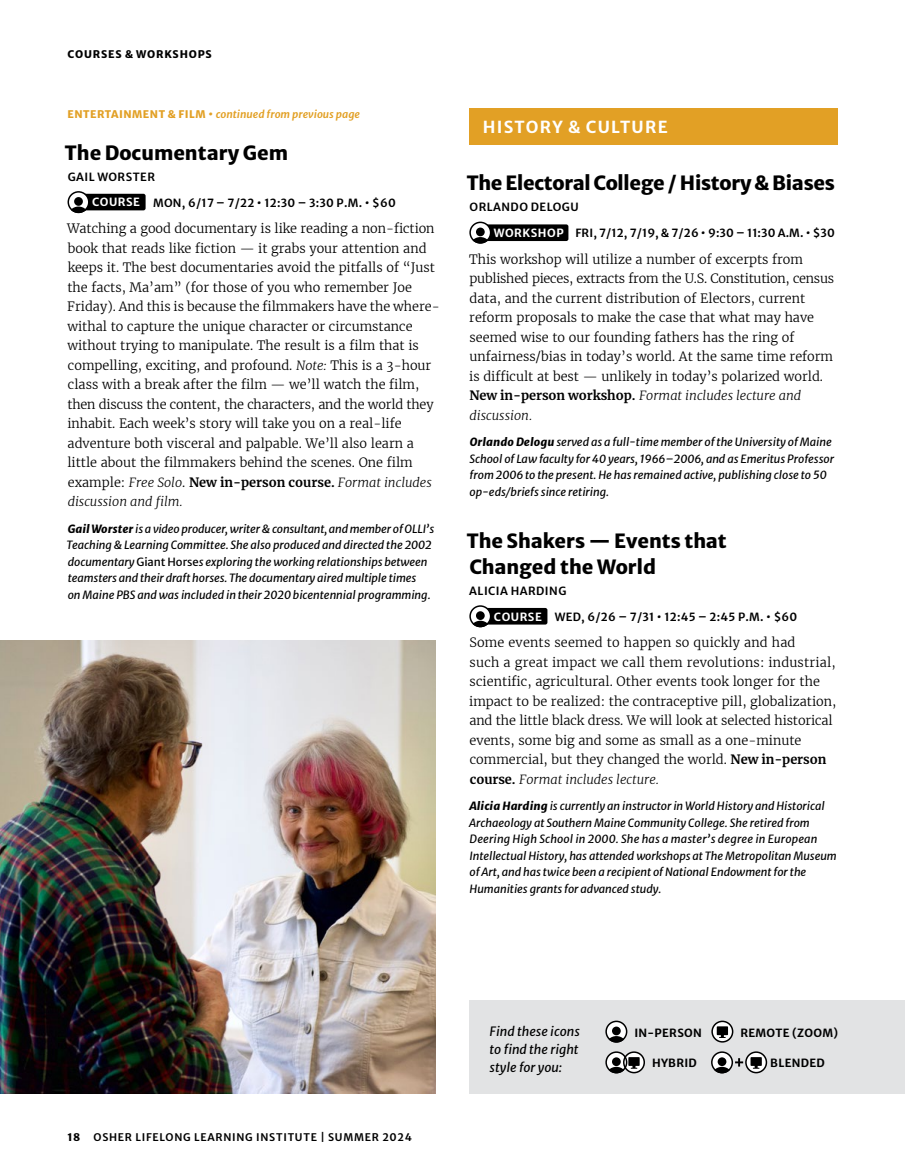
<style>
.page{position:relative;width:905px;height:1175px;background:#fff}
.page>*{position:absolute;margin:0;border:0;box-sizing:border-box;transform-origin:0 0}
.CI_-_Course_title{font:800 19.5px/25.5px "Merriweather Sans";color:#000}
.CI_-_Course_title_under_bar{font:800 19.5px "Merriweather Sans";letter-spacing:-.015em;color:#000}
.HED_E__box{font:700 16.5px "Merriweather Sans";letter-spacing:.075em;color:#fff}
.CI_-_Description__Body{font:300 12.75px/19.5px "Merriweather";color:#000}
.t1{font:italic 12.75px/18px "Merriweather Sans";color:#000;text-align:justify}
.CI_-_Instructor_Bio{font:italic 11.25px/16.5px "Merriweather Sans";letter-spacing:-.005em;color:#000}
.CI_-_Day__Time__Duration__Cost{font:600 11.25px "Merriweather Sans";letter-spacing:.025em;color:#000}
.CI_-_Instructor{font:600 11.25px "Merriweather Sans";letter-spacing:.04em;color:#000}
.t2{font:700 11.25px "Merriweather Sans";letter-spacing:.025em;color:#000}
.t3{font:700 11.25px "Merriweather Sans";letter-spacing:.045em;color:#fff}
.t4{font:italic 600 10.5px "Merriweather Sans";color:#e2a025}
.t5{font:600 10.5px "Merriweather Sans";letter-spacing:.07em;color:#000}
.t6{font:800 10.5px "Merriweather Sans";letter-spacing:.075em;color:#000}
.s1{font-weight:800;font-style:normal}
.s2{font-style:italic}
.s3{font-weight:700}
.s4{font-weight:800}
.s5{font-style:normal}
</style>
<div class="page">
<div style="left:78px;top:194px;width:68px;height:16px;background:#000;border-radius:2px"></div>
<div style="left:68px;top:192px;width:21px;height:20px;background:#fff;border-radius:50%"></div>
<div style="left:74px;top:197px;width:9px;height:9px;background:#000;border-radius:50%"></div>
<svg style="left:68px;top:206px;width:21px;height:7px"></svg>
<div style="left:68px;top:191px;width:21px;height:22px;border:2px solid #000;border-radius:50%"></div>
<div style="left:480px;top:224px;width:88px;height:17px;background:#000;border-radius:2px"></div>
<svg style="left:470px;top:222px;width:20px;height:21px"></svg>
<div style="left:476px;top:227px;width:8px;height:9px;background:#000;border-radius:50%"></div>
<svg style="left:471px;top:237px;width:20px;height:6px"></svg>
<div style="left:469px;top:222px;width:22px;height:21px;border:2px solid #000;border-radius:50%"></div>
<div style="left:469px;top:108px;width:368px;height:37px;background:#e2a025"></div>
<div style="left:480px;top:608px;width:67px;height:16px;background:#000;border-radius:2px"></div>
<svg style="left:470px;top:606px;width:20px;height:20px"></svg>
<div style="left:476px;top:611px;width:8px;height:9px;background:#000;border-radius:50%"></div>
<svg style="left:471px;top:620px;width:20px;height:7px"></svg>
<div style="left:469px;top:605px;width:22px;height:22px;border:2px solid #000;border-radius:50%"></div>
<img style="left:0;top:641px;width:435px;height:452px">
<div style="left:469px;top:1000px;width:435px;height:94px;background:#e2e3e4"></div>
<svg style="left:606px;top:1021px;width:20px;height:20px"></svg>
<div style="left:612px;top:1026px;width:8px;height:9px;background:#000;border-radius:50%"></div>
<svg style="left:607px;top:1036px;width:20px;height:6px"></svg>
<div style="left:605px;top:1020px;width:22px;height:22px;border:2px solid #000;border-radius:50%"></div>
<svg style="left:712px;top:1021px;width:20px;height:20px"></svg>
<svg style="left:716px;top:1026px;width:12px;height:12px"></svg>
<div style="left:711px;top:1020px;width:22px;height:22px;border:2px solid #000;border-radius:50%"></div>
<svg style="left:606px;top:1052px;width:20px;height:21px"></svg>
<svg style="left:623px;top:1052px;width:21px;height:20px"></svg>
<div style="left:623px;top:1051px;width:22px;height:22px;border:2px solid #000;border-radius:50%"></div>
<svg style="left:605px;top:1057px;width:34px;height:16px"></svg>
<div style="left:605px;top:1051px;width:22px;height:22px;border:2px solid #000;border-radius:50%"></div>
<svg style="left:746px;top:1052px;width:20px;height:20px"></svg>
<svg style="left:750px;top:1057px;width:11px;height:11px"></svg>
<div style="left:745px;top:1051px;width:22px;height:22px;border:2px solid #000;border-radius:50%"></div>
<svg style="left:711px;top:1052px;width:21px;height:21px"></svg>
<div style="left:711px;top:1051px;width:22px;height:22px;border:2px solid #000;border-radius:50%"></div>
<svg style="left:711px;top:1058px;width:32px;height:15px"></svg>
<p class="t6" style="left:68px;top:44px;width:146px">COURSES &amp; WORKSHOPS</p>
<p class="t4" style="left:68px;top:105px;width:294px"><span class="s1">ENTERTAINMENT &amp; FILM •</span> continued from previous page</p>
<h4 class="CI_-_Course_title" style="left:65px;top:138px;width:224px">The Documentary Gem</h4>
<h5 class="CI_-_Instructor" style="left:68px;top:167px;width:89px">GAIL WORSTER</h5>
<h5 class="CI_-_Day__Time__Duration__Cost" style="left:153px;top:193px;width:244px">MON, 6/17 – 7/22 • 12:30 – 3:30 P.M. • $60</h5>
<p class="CI_-_Description__Body" style="left:67px;top:218px;width:374px">Watching a good documentary is like reading a non-fiction book that reads like fiction — it grabs your attention and keeps it. The best documentaries avoid the pitfalls of “Just the facts, Ma’am” (for those of you who remember Joe Friday). And this is because the filmmakers have the where&shy;withal to capture the unique character or circumstance without trying to manipulate. The result is a film that is compelling, exciting, and profound. <span class="s2">Note:</span> This is a 3-hour class with a break after the film — we’ll watch the film, then discuss the content, the characters, and the world they inhabit. Each week’s story will take you on a real-life adventure both visceral and palpable. We’ll also learn a little about the filmmakers behind the scenes. One film example: <span class="s2">Free Solo</span>. <span class="s3">New in-person course.</span> <span class="s2">Format includes discussion and film.</span></p>
<p class="CI_-_Instructor_Bio" style="left:67px;top:519px;width:369px"><span class="s4">Gail Worster</span> is a video producer, writer &amp; consultant, and member of OLLI’s Teaching &amp; Learning Committee. She also produced and directed the 2002 documentary <span class="s5">Giant Horse</span>s exploring the working relationships between teamsters and their draft horses. The documentary aired multiple times<br>on Maine PBS and was included in their 2020 bicentennial programming.</p>
<p class="t3" style="left:92px;top:192px;width:49px">COURSE</p>
<h5 class="HED_E__box" style="left:483px;top:112px;width:186px">HISTORY &amp; CULTURE</h5>
<p class="CI_-_Course_title_under_bar" style="left:466px;top:165px;width:369px">The Electoral College / History &amp; Biases</p>
<h5 class="CI_-_Instructor" style="left:469px;top:197px;width:111px">ORLANDO DELOGU</h5>
<p class="t3" style="left:494px;top:223px;width:71px">WORKSHOP</p>
<h5 class="CI_-_Day__Time__Duration__Cost" style="left:575px;top:223px;width:261px">FRI, 7/12, 7/19, &amp; 7/26 • 9:30 – 11:30 A.M. • $30</h5>
<p class="CI_-_Description__Body" style="left:469px;top:249px;width:366px">This workshop will utilize a number of excerpts from published pieces, extracts from the U.S. Constitution, census data, and the current distribution of Electors, current reform proposals to make the case that what may have seemed wise to our founding fathers has the ring of unfairness/bias in today’s world. At the same time reform is difficult at best — unlikely in today’s polarized world.<br><span class="s3">New in-person workshop.</span> <span class="s2">Format includes lecture and discussion.</span></p>
<p class="CI_-_Instructor_Bio" style="left:469px;top:432px;width:366px"><span class="s4">Orlando Delogu</span> served as a full- time member of the University of Maine School of Law faculty for 40 years, 1966–2006, and as Emeritus Professor from 2006 to the present. He has remained active, publishing close to 50 op- eds/briefs since retiring.</p>
<h4 class="CI_-_Course_title" style="left:466px;top:526px;width:261px">The Shakers — Events that<br>Changed the World</h4>
<h5 class="CI_-_Instructor" style="left:469px;top:581px;width:99px">ALICIA HARDING</h5>
<h5 class="CI_-_Day__Time__Duration__Cost" style="left:555px;top:607px;width:244px">WED, 6/26 – 7/31 • 12:45 – 2:45 P.M. • $60</h5>
<p class="CI_-_Description__Body" style="left:469px;top:632px;width:369px">Some events seemed to happen so quickly and had<br>such a great impact we call them revolutions: industrial, scientific, agricultural. Other events took longer for the impact to be realized: the contraceptive pill, globalization, and the little black dress. We will look at selected historical events, some big and some as small as a one-minute commercial, but they changed the world. <span class="s3">New in-person course.</span> <span class="s2">Format includes lecture.</span></p>
<p class="CI_-_Instructor_Bio" style="left:469px;top:796px;width:369px"><span class="s4">Alicia Harding</span> is currently an instructor in World History and Historical Archaeology at Southern Maine Community College. She retired from Deering High School in 2000. She has a master’s degree in European Intellectual History, has attended workshops at The Metropolitan Museum of Art, and has twice been a recipient of National Endowment for the Humanities grants for advanced study.</p>
<p class="t3" style="left:494px;top:606px;width:49px">COURSE</p>
<p class="t5" style="left:68px;top:1128px;width:346px"><span class="s4">18</span> OSHER LIFELONG LEARNING INSTITUTE | SUMMER 2024</p>
<p class="t1" style="left:489px;top:1020px;width:92px">Find these icons to find the right style for you:</p>
<p class="t2" style="left:634px;top:1022px;width:69px">IN-PERSON</p>
<p class="t2" style="left:740px;top:1022px;width:99px">REMOTE (ZOOM)</p>
<p class="t2" style="left:652px;top:1053px;width:46px">HYBRID</p>
<p class="t2" style="left:770px;top:1053px;width:56px">BLENDED</p>
</div>
